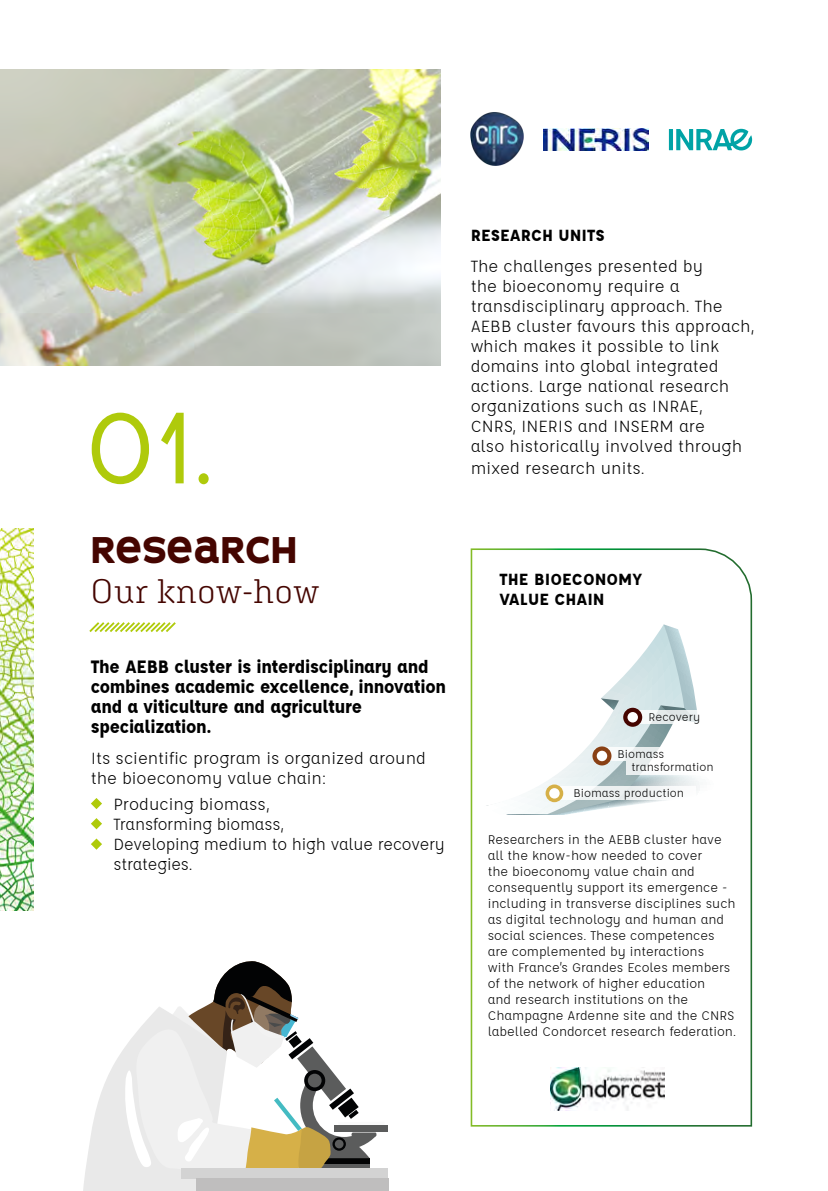
<style>
.page{position:relative;width:828px;height:1191px;background:#fff}
.page>*{position:absolute;margin:0;border:0;box-sizing:border-box;transform-origin:0 0}
.t1{font:100px "Big Smalls";color:#afca0b}
.t2{font:700 42px "Big Smalls";color:#450500}
.t3{font:300 34px "Aglet Slab";letter-spacing:.025em;color:#450500}
.t4{font:700 20px/20px "Affogato";letter-spacing:-.015em;color:#000;scale:.96 1}
.t5{font:18px/20px "Affogato";color:#000}
.t6{font:700 18px/20px "Affogato";color:#000}
.t7{font:14px/16px "Affogato";color:#000}
.t8{font:12.4px/12.4px "Affogato";color:#000}
</style>
<div class="page">
<img style="left:0;top:528px;width:33px;height:382px">
<img style="left:0;top:69px;width:440px;height:297px">
<svg style="left:470px;top:548px;width:283px;height:579px"></svg>
<div style="left:338px;top:1121px;width:46px;height:6px;background:#fafafa"></div>
<div style="left:334px;top:1125px;width:54px;height:6px;background:#5b5c5c"></div>
<div style="left:181px;top:1167px;width:207px;height:11px;background:#d3d3d3"></div>
<div style="left:196px;top:1178px;width:192px;height:13px;background:#bfbebe"></div>
<svg style="left:83px;top:961px;width:294px;height:230px"></svg>
<svg style="left:89px;top:622px;width:87px;height:10px"></svg>
<svg style="left:91px;top:798px;width:11px;height:11px"></svg>
<svg style="left:91px;top:818px;width:11px;height:11px"></svg>
<svg style="left:91px;top:838px;width:11px;height:11px"></svg>
<img style="left:471px;top:112px;width:52px;height:53px">
<img style="left:543px;top:129px;width:106px;height:21px">
<img style="left:550px;top:1067px;width:114px;height:43px">
<hr style="left:669px;top:129px;width:4px;height:21px;background:#00a3a6">
<svg style="left:676px;top:129px;width:76px;height:21px"></svg>
<svg style="left:483px;top:624px;width:242px;height:190px"></svg>
<div style="left:557px;top:786px;width:138px;height:13px;background:#f2f4f5"></div>
<svg style="left:607px;top:747px;width:65px;height:14px"></svg>
<svg style="left:626px;top:761px;width:94px;height:13px"></svg>
<svg style="left:545px;top:784px;width:18px;height:18px"></svg>
<svg style="left:592px;top:746px;width:19px;height:19px"></svg>
<svg style="left:640px;top:710px;width:80px;height:13px"></svg>
<svg style="left:623px;top:707px;width:19px;height:20px"></svg>
<div style="left:627px;top:712px;width:11px;height:10px;background:#fff;border-radius:50%"></div>
<div style="left:597px;top:750px;width:10px;height:11px;background:#fff;border-radius:50%"></div>
<div style="left:549px;top:788px;width:10px;height:10px;background:#fff;border-radius:50%"></div>
<h1 class="t1" style="left:89px;top:382px;width:125px">01.</h1>
<h2 class="t2" style="left:91px;top:519px;width:208px">RESEARCH</h2>
<h3 class="t3" style="left:91px;top:571px;width:230px">Our know-how</h3>
<p class="t4" style="left:91px;top:656px;width:372px">The AEBB cluster is interdisciplinary and combines academic excellence, innovation and a viticulture and agriculture specialization.</p>
<p class="t5" style="left:91px;top:748px;width:337px">Its scientific program is organized around the bioeconomy value chain:</p>
<p class="t5" style="left:113px;top:793px;width:333px">Producing biomass,<br>Transforming biomass,<br>Developing medium to high value recovery strategies.</p>
<p class="t6" style="left:471px;top:224px;width:136px">RESEARCH UNITS</p>
<p class="t5" style="left:471px;top:256px;width:285px">The challenges presented by<br>the bioeconomy require a transdisciplinary approach. The<br>AEBB cluster favours this approach, which makes it possible to link domains into global integrated actions. Large national research organizations such as INRAE,<br>CNRS, INERIS and INSERM are<br>also historically involved through</p>
<p class="t5" style="left:471px;top:458px;width:175px">mixed research units.</p>
<p class="t6" style="left:499px;top:569px;width:144px">THE BIOECONOMY<br>VALUE CHAIN</p>
<p class="t8" style="left:648px;top:710px;width:53px">Recovery</p>
<p class="t8" style="left:631px;top:747px;width:84px;text-indent:-14px">Biomass transformation</p>
<p class="t8" style="left:573px;top:786px;width:112px">Biomass production</p>
<p class="t7" style="left:488px;top:831px;width:250px">Researchers in the AEBB cluster have all the know-how needed to cover<br>the bioeconomy value chain and consequently support its emergence - including in transverse disciplines such as digital technology and human and social sciences. These competences are complemented by interactions<br>with France’s Grandes Ecoles members of the network of higher education<br>and research institutions on the Champagne Ardenne site and the CNRS labelled Condorcet research federation.</p>
</div>
